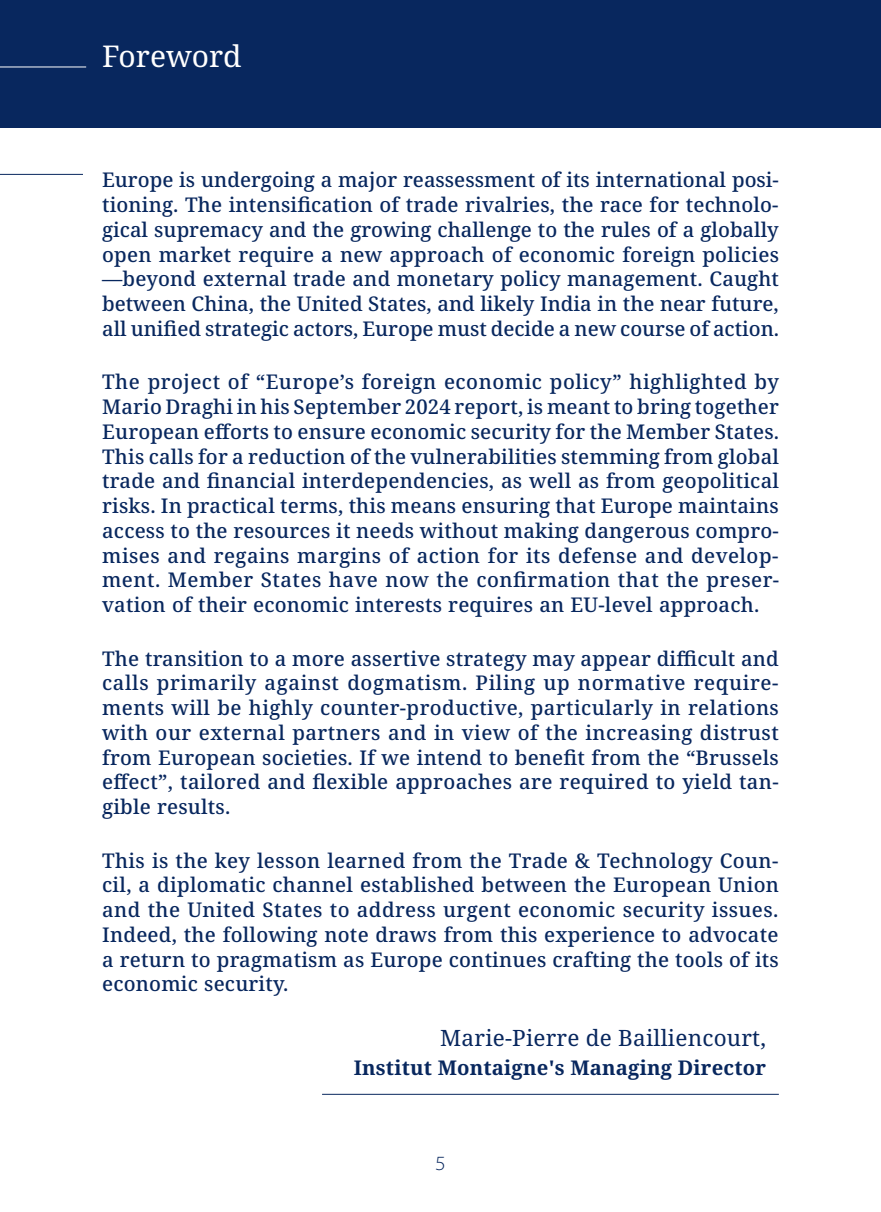
<style>
.page{position:relative;width:881px;height:1212px;background:#fff}
.page>*{position:absolute;margin:0;border:0;box-sizing:border-box;transform-origin:0 0}
.t1{font:29.93px "Noto Serif";color:#fff}
.t2{font:22.5px "Noto Serif";letter-spacing:.01em;color:#08275e}
.t3{font:500 20.25px/24.8px "Noto Serif";letter-spacing:.01em;color:#08275e;text-align:justify}
.t4{font:700 20.25px "Noto Serif";letter-spacing:.01em;color:#08275e}
.t5{font:300 semi-expanded 20.25px "Myriad Pro";color:#08275e}
</style>
<div class="page">
<div style="left:0;top:0;width:880px;height:128px;background:#08275e"></div>
<hr style="left:0;top:174px;width:83px;height:1px;background:#08275e">
<hr style="left:322px;top:1094px;width:456px;height:1px;background:#08275e">
<hr style="left:0;top:67px;width:86px;height:1px;background:#fff">
<h1 class="t1" style="left:102px;top:36px;width:141px">Foreword</h1>
<p class="t3" style="left:102px;top:168px;width:678px">Europe is undergoing a major reassessment of its international posi&shy;tioning. The intensification of trade rivalries, the race for technolo&shy;gical supremacy and the growing challenge to the rules of a globally open market require a new approach of economic foreign policies —beyond external trade and monetary policy management. Caught between China, the United States, and likely India in the near future, all unified strategic actors, Europe must decide a new course of action.</p>
<p class="t3" style="left:102px;top:370px;width:678px">The project of “Europe’s foreign economic policy” highlighted by Mario Draghi in his September 2024 report, is meant to bring together European efforts to ensure economic security for the Member States.<br>This calls for a reduction of the vulnerabilities stemming from global trade and financial interdependencies, as well as from geopolitical risks. In practical terms, this means ensuring that Europe maintains access to the resources it needs without making dangerous compro&shy;mises and regains margins of action for its defense and develop&shy;ment. Member States have now the confirmation that the preser&shy;vation of their economic interests requires an EU-level approach.</p>
<p class="t3" style="left:102px;top:646px;width:678px">The transition to a more assertive strategy may appear difficult and calls primarily against dogmatism. Piling up normative require&shy;ments will be highly counter-productive, particularly in relations with our external partners and in view of the increasing distrust from European societies. If we intend to benefit from the “Brussels effect”, tailored and flexible approaches are required to yield tan&shy;gible results.</p>
<p class="t3" style="left:102px;top:848px;width:678px">This is the key lesson learned from the Trade &amp; Technology Coun&shy;cil, a diplomatic channel established between the European Union and the United States to address urgent economic security issues.<br>Indeed, the following note draws from this experience to advocate a return to pragmatism as Europe continues crafting the tools of its economic security.</p>
<p class="t2" style="left:440px;top:1022px;width:327px">Marie-Pierre de Bailliencourt,</p>
<p class="t4" style="left:353px;top:1053px;width:413px">Institut Montaigne's Managing Director</p>
<p class="t5" style="left:435px;top:1151px;width:12px">5</p>
</div>
